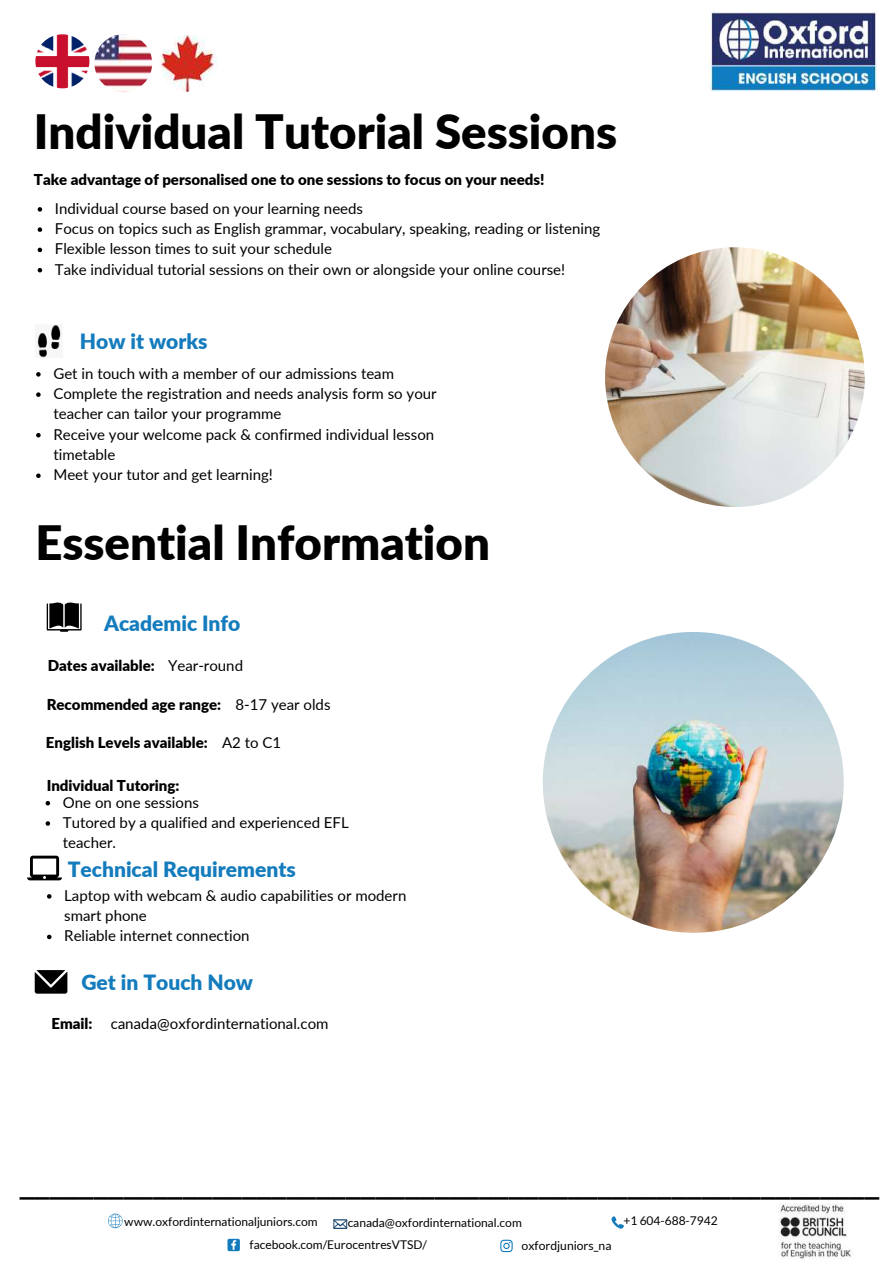
<style>
.page{position:relative;width:894px;height:1264px;background:#fff}
.page>*{position:absolute;margin:0;border:0;box-sizing:border-box;transform-origin:0 0}
.t1{font:900 47.25px "Lato";color:#000}
.t2{font:700 36px "Open Sans";color:#000}
.t3{font:900 21px "Lato";color:#147cbd}
.t4{font:15px/20.2px "Lato";color:#000}
.t5{font:900 15px "Lato";color:#000}
.t6{font:12.15px "Lato";color:#000}
.t7{font:12px "Lato";color:#000}
.s1{font-weight:400}
.s2{font-weight:900}
</style>
<div class="page">
<img style="left:35px;top:34px;width:54px;height:54px;border-radius:50%">
<svg style="left:47px;top:602px;width:35px;height:29px"></svg>
<svg style="left:108px;top:1213px;width:15px;height:15px"></svg>
<svg style="left:611px;top:1216px;width:12px;height:12px"></svg>
<svg style="left:227px;top:1238px;width:13px;height:13px"></svg>
<svg style="left:333px;top:1219px;width:15px;height:9px"></svg>
<svg style="left:500px;top:1239px;width:12px;height:12px"></svg>
<svg style="left:27px;top:855px;width:35px;height:25px"></svg>
<svg style="left:35px;top:970px;width:32px;height:23px"></svg>
<img style="left:94px;top:34px;width:58px;height:58px;border-radius:50%">
<img style="left:159px;top:34px;width:58px;height:58px;border-radius:50%">
<img style="left:543px;top:632px;width:301px;height:301px">
<svg style="left:47px;top:894px;width:4px;height:4px"></svg>
<svg style="left:47px;top:934px;width:4px;height:5px"></svg>
<svg style="left:46px;top:801px;width:4px;height:4px"></svg>
<svg style="left:46px;top:821px;width:4px;height:4px"></svg>
<svg style="left:38px;top:207px;width:4px;height:5px"></svg>
<svg style="left:38px;top:227px;width:4px;height:5px"></svg>
<svg style="left:38px;top:248px;width:4px;height:4px"></svg>
<svg style="left:38px;top:268px;width:4px;height:4px"></svg>
<img style="left:37px;top:324px;width:24px;height:33px">
<svg style="left:36px;top:372px;width:5px;height:4px"></svg>
<svg style="left:36px;top:392px;width:5px;height:5px"></svg>
<svg style="left:36px;top:433px;width:5px;height:4px"></svg>
<svg style="left:36px;top:473px;width:5px;height:5px"></svg>
<img style="left:709px;top:11px;width:168px;height:81px">
<img style="left:778px;top:1203px;width:73px;height:55px">
<img style="left:605px;top:247px;width:260px;height:260px">
<h1 class="t1" style="left:34px;top:103px;width:584px">Individual Tutorial Sessions</h1>
<p class="t5" style="left:34px;top:171px;width:512px">Take advantage of personalised one to one sessions to focus on your needs!</p>
<p class="t4" style="left:55px;top:198px;width:546px">Individual course based on your learning needs<br>Focus on topics such as English grammar, vocabulary, speaking, reading or listening Flexible lesson times to suit your schedule<br>Take individual tutorial sessions on their own or alongside your online course!</p>
<h3 class="t3" style="left:80px;top:328px;width:129px">How it works</h3>
<p class="t4" style="left:53px;top:363px;width:384px">Get in touch with a member of our admissions team Complete the registration and needs analysis form so your teacher can tailor your programme<br>Receive your welcome pack &amp; confirmed individual lesson timetable<br>Meet your tutor and get learning!</p>
<h1 class="t1" style="left:35px;top:514px;width:456px">Essential Information</h1>
<h3 class="t3" style="left:104px;top:610px;width:138px">Academic Info</h3>
<p class="t5" style="left:48px;top:656px;width:197px">Dates available: <span class="s1">Year-round</span></p>
<p class="t5" style="left:47px;top:695px;width:285px">Recommended age range: <span class="s1">8-17 year olds</span></p>
<p class="t5" style="left:46px;top:733px;width:237px">English Levels available: <span class="s1">A2 to C1</span></p>
<p class="t5" style="left:47px;top:776px;width:134px">Individual Tutoring:</p>
<p class="t4" style="left:63px;top:791px;width:287px">One on one sessions<br>Tutored by a qualified and experienced EFL teacher.</p>
<h3 class="t3" style="left:68px;top:856px;width:229px">Technical Requirements</h3>
<p class="t4" style="left:64px;top:885px;width:343px">Laptop with webcam &amp; audio capabilities or modern smart phone<br>Reliable internet connection</p>
<h3 class="t3" style="left:81px;top:969px;width:173px">Get in Touch Now</h3>
<p class="t4" style="left:51px;top:1013px;width:278px"><span class="s2">Email:</span> canada@oxfordinternational.com</p>
<h2 class="t2" style="left:20px;top:1155px;width:860px">__________________________________________________________</h2>
<p class="t7" style="left:124px;top:1213px;width:195px">www.oxfordinternationaljuniors.com</p>
<p class="t7" style="left:347px;top:1216px;width:176px">canada@oxfordinternational.com</p>
<p class="t7" style="left:623px;top:1214px;width:96px">+1 604-688-7942</p>
<p class="t7" style="left:249px;top:1237px;width:179px">facebook.com/EurocentresVTSD/</p>
<p class="t6" style="left:521px;top:1238px;width:91px">oxfordjuniors_na</p>
</div>
